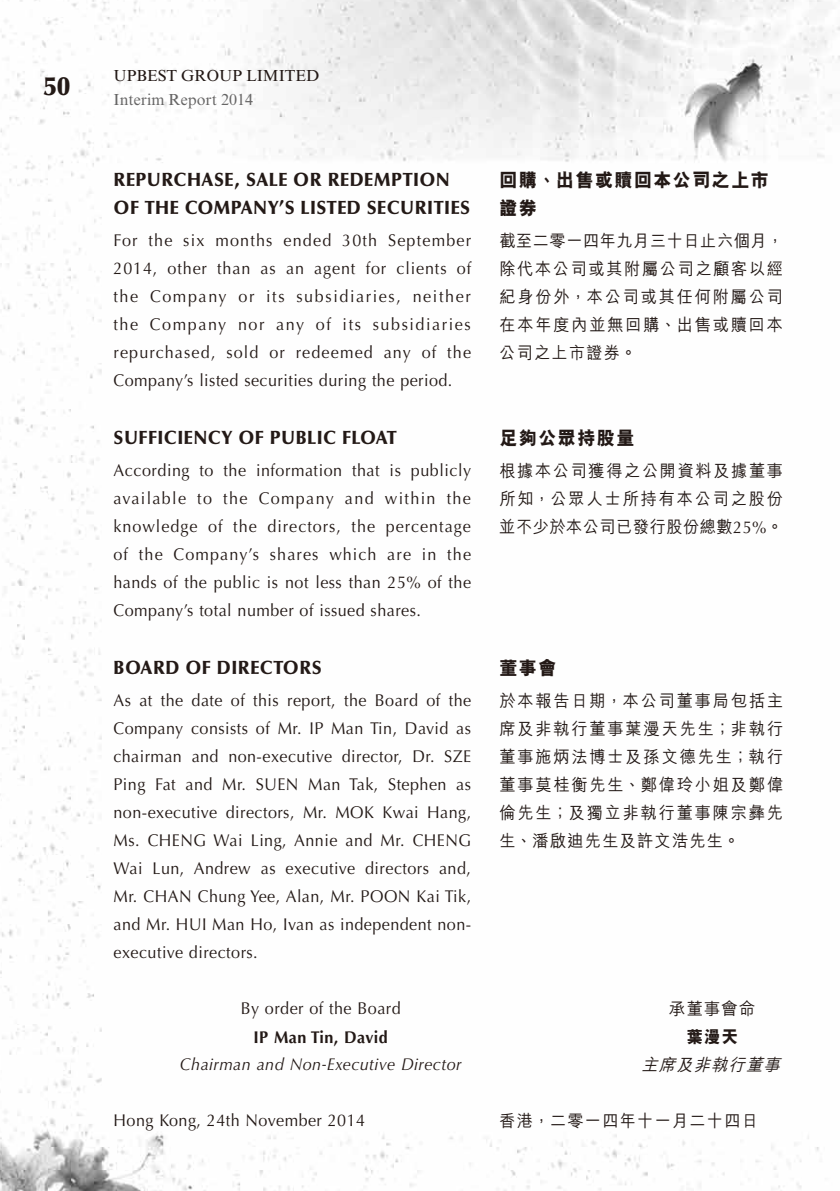
<style>
.page{position:relative;width:840px;height:1191px;background:#fff}
.page>*{position:absolute;margin:0;border:0;box-sizing:border-box;transform-origin:0 0}
.t1{font:900 26px "Optima LT Std";color:#231916}
.t2{font:900 19px/28px "Optima LT Std";letter-spacing:.025em;color:#231916;scale:.95 1}
.t3{font:800 19px/28px "M Hei HK";letter-spacing:.08em;color:#231916;scale:.95 1}
.t4{font:17px/28px "Optima LT Std";letter-spacing:.03em;color:#231916;text-align:justify;scale:.95 1}
.t5{font:500 17px/28px "M Hei HK";letter-spacing:.115em;color:#231916;text-align:justify;scale:.95 1}
.t6{font:italic 17px "Optima LT Std";letter-spacing:.03em;color:#231916;scale:.95 1}
.t7{font:500 17px "M Hei HK";letter-spacing:.08em;color:#231916;scale:.95 1}
.t8{font:700 17px "Optima LT Std";letter-spacing:.03em;color:#231916;scale:.95 1}
.t9{font:italic 500 17px "M Hei HK";color:#231916;scale:.95 1}
.t10{font:800 17px "M Hei HK";color:#231916;scale:.95 1}
.t11{font:16px "Times New Roman MT Std";color:#231916}
.t12{font:16px "Times New Roman MT Std";color:#666565}
.s1{font-family:"Optima LT Std";font-weight:400}
</style>
<div class="page">
<img style="left:0;top:0;width:839px;height:1191px">
<h1 class="t1" style="left:43px;top:71px;width:28px">50</h1>
<p class="t11" style="left:113px;top:67px;width:207px">UPBEST GROUP LIMITED</p>
<p class="t12" style="left:113px;top:91px;width:141px">Interim Report 2014</p>
<p class="t2" style="left:113px;top:166px;width:377px">REPURCHASE, SALE OR REDEMPTION<br>OF THE COMPANY’S LISTED SECURITIES</p>
<p class="t4" style="left:113px;top:226px;width:378px">For the six months ended 30th September 2014, other than as an agent for clients of the Company or its subsidiaries, neither the Company nor any of its subsidiaries repurchased, sold or redeemed any of the Company’s listed securities during the period.</p>
<p class="t2" style="left:113px;top:423px;width:300px">SUFFICIENCY OF PUBLIC FLOAT</p>
<p class="t4" style="left:113px;top:456px;width:378px">According to the information that is publicly available to the Company and within the knowledge of the directors, the percentage of the Company’s shares which are in the hands of the public is not less than 25% of the Company’s total number of issued shares.</p>
<p class="t2" style="left:113px;top:653px;width:221px">BOARD OF DIRECTORS</p>
<p class="t4" style="left:113px;top:686px;width:378px">As at the date of this report, the Board of the Company consists of Mr. IP Man Tin, David as chairman and non-executive director, Dr. SZE Ping Fat and Mr. SUEN Man Tak, Stephen as non-executive directors, Mr. MOK Kwai Hang, Ms. CHENG Wai Ling, Annie and Mr. CHENG Wai Lun, Andrew as executive directors and, Mr. CHAN Chung Yee, Alan, Mr. POON Kai Tik, and Mr. HUI Man Ho, Ivan as independent non&shy;executive directors.</p>
<p class="t3" style="left:499px;top:166px;width:285px">回購、出售或贖回本公司之上市證券</p>
<p class="t5" style="left:499px;top:225px;width:300px">截至二零一四年九月三十日止六個月，除代本公司或其附屬公司之顧客以經紀身份外，本公司或其任何附屬公司在本年度內並無回購、出售或贖回本公司之上市證券。</p>
<p class="t3" style="left:499px;top:424px;width:143px">足夠公眾持股量</p>
<p class="t5" style="left:499px;top:455px;width:300px">根據本公司獲得之公開資料及據董事所知，公眾人士所持有本公司之股份並不少於本公司已發行股份總數<span class="s1">25%</span>。</p>
<p class="t3" style="left:499px;top:654px;width:61px">董事會</p>
<p class="t5" style="left:499px;top:685px;width:300px">於本報告日期，本公司董事局包括主席及非執行董事葉漫天先生；非執行董事施炳法博士及孫文德先生；執行董事莫桂衡先生、鄭偉玲小姐及鄭偉倫先生；及獨立非執行董事陳宗彝先生、潘啟迪先生及許文浩先生。</p>
<p class="t4" style="left:240px;top:994px;width:170px">By order of the Board</p>
<p class="t8" style="left:253px;top:1027px;width:143px">IP Man Tin, David</p>
<p class="t6" style="left:180px;top:1054px;width:298px">Chairman and Non-Executive Director</p>
<p class="t5" style="left:669px;top:993px;width:92px">承董事會命</p>
<p class="t10" style="left:686px;top:1025px;width:55px">葉漫天</p>
<p class="t9" style="left:641px;top:1052px;width:153px">主席及非執行董事</p>
<p class="t4" style="left:113px;top:1106px;width:266px">Hong Kong, 24th November 2014</p>
<p class="t7" style="left:499px;top:1108px;width:273px">香港，二零一四年十一月二十四日</p>
</div>
